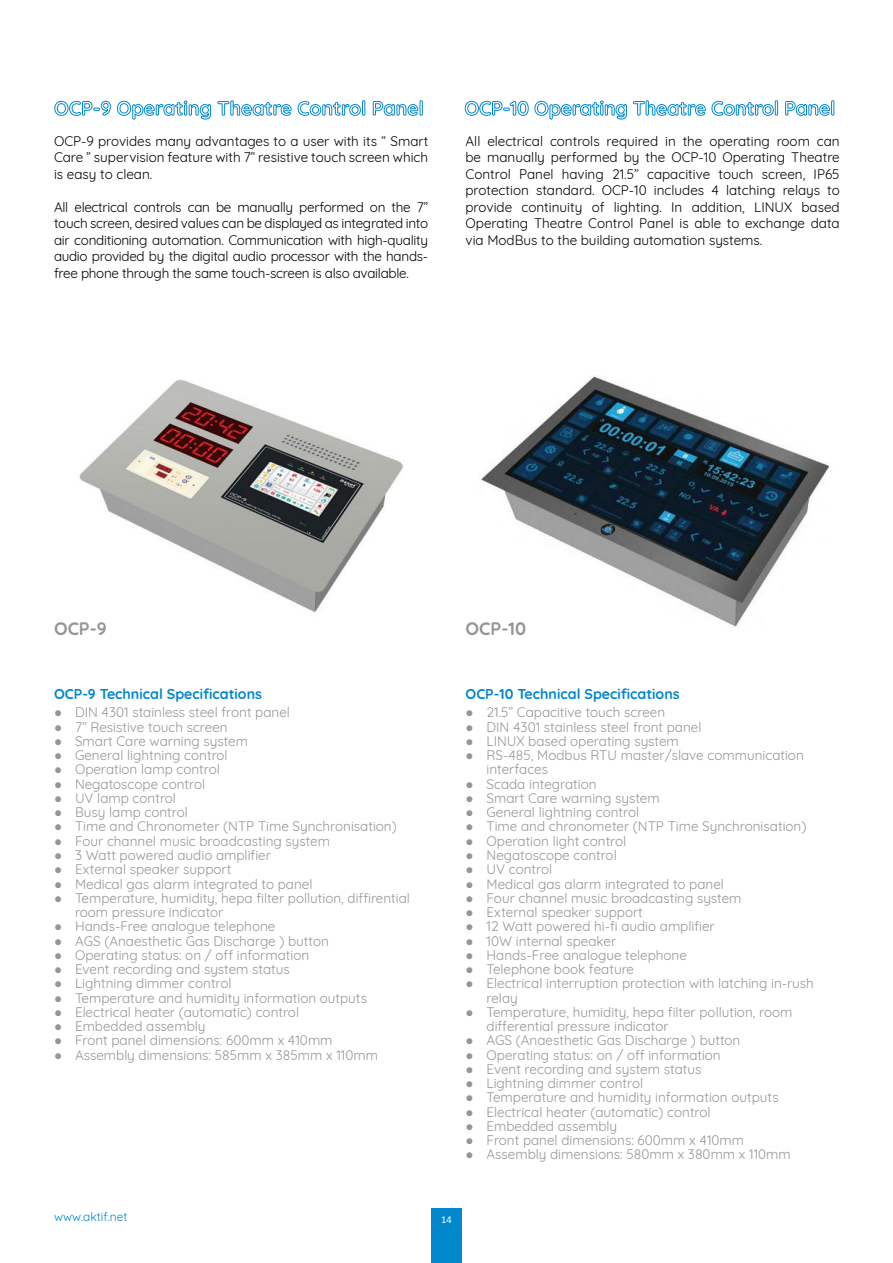
<style>
.page{position:relative;width:893px;height:1263px;background:#fff}
.page>*{position:absolute;margin:0;border:0;box-sizing:border-box;transform-origin:0 0}
.t1{font:700 18px "Quicksand";color:#939597}
.t2{font:700 14.25px "Quicksand";color:#0087cc}
.t3{font:13.5px/14.2px "Quicksand";color:#939597}
.t4{font:13.5px/16.5px "Quicksand";color:#000;text-align:justify}
.t5{font:12px "Quicksand";color:#0087cc}
.t6{font:10.5px "Calibri";color:#fff}
.s1{font-family:"Verdana"}
</style>
<div class="page">
<div style="left:431px;top:1209px;width:31px;height:54px;background:#0087cc"></div>
<img style="left:79px;top:379px;width:325px;height:234px">
<img style="left:481px;top:376px;width:349px;height:252px">
<svg style="left:54px;top:100px;width:57px;height:16px"></svg>
<svg style="left:117px;top:100px;width:94px;height:20px"></svg>
<svg style="left:217px;top:100px;width:149px;height:16px"></svg>
<svg style="left:372px;top:100px;width:51px;height:16px"></svg>
<svg style="left:464px;top:100px;width:315px;height:20px"></svg>
<svg style="left:785px;top:100px;width:50px;height:16px"></svg>
<p class="t4" style="left:54px;top:132px;width:376px">OCP-9 provides many advantages to a user with its “ Smart Care ” supervision feature with 7” resistive touch screen which is easy to clean.</p>
<p class="t4" style="left:54px;top:197px;width:376px">All electrical controls can be manually performed on the 7” touch screen, desired values can be displayed as integrated into air conditioning automation. Communication with high-quality audio provided by the digital audio processor with the hands&shy;free phone through the same touch-screen is also available.</p>
<p class="t4" style="left:465px;top:131px;width:376px">All electrical controls required in the operating room can be manually performed by the OCP-10 Operating Theatre Control Panel having 21.5” capacitive touch screen, IP65 protection standard. OCP-10 includes 4 latching relays to provide continuity of lighting. In addition, LINUX based Operating Theatre Control Panel is able to exchange data via ModBus to the building automation systems.</p>
<h1 class="t1" style="left:54px;top:614px;width:54px">OCP-9</h1>
<h1 class="t1" style="left:465px;top:614px;width:62px">OCP-10</h1>
<p class="t2" style="left:54px;top:682px;width:210px">OCP-9 Technical Specifications</p>
<p class="t3" style="left:54px;top:704px;width:237px"><span class="s1">●</span> DIN 4301 stainless steel front panel</p>
<p class="t3" style="left:54px;top:718px;width:175px"><span class="s1">●</span> 7” Resistive touch screen</p>
<p class="t3" style="left:54px;top:733px;width:196px"><span class="s1">●</span> Smart Care warning system</p>
<p class="t3" style="left:54px;top:747px;width:175px"><span class="s1">●</span> General lightning control</p>
<p class="t3" style="left:54px;top:761px;width:167px"><span class="s1">●</span> Operation lamp control</p>
<p class="t3" style="left:54px;top:775px;width:153px"><span class="s1">●</span> Negatoscope control</p>
<p class="t3" style="left:54px;top:790px;width:124px"><span class="s1">●</span> UV lamp control</p>
<p class="t3" style="left:54px;top:804px;width:135px"><span class="s1">●</span> Busy lamp control</p>
<p class="t3" style="left:54px;top:818px;width:344px"><span class="s1">●</span> Time and Chronometer (NTP Time Synchronisation)</p>
<p class="t3" style="left:54px;top:832px;width:278px"><span class="s1">●</span> Four channel music broadcasting system</p>
<p class="t3" style="left:54px;top:847px;width:218px"><span class="s1">●</span> 3 Watt powered audio amplifier</p>
<p class="t3" style="left:54px;top:861px;width:179px"><span class="s1">●</span> External speaker support</p>
<p class="t3" style="left:54px;top:875px;width:260px"><span class="s1">●</span> Medical gas alarm integrated to panel</p>
<p class="t3" style="left:75px;top:889px;width:336px;text-indent:-21px"><span class="s1">●</span> Temperature, humidity, hepa filter pollution, diffirential room pressure indicator</p>
<p class="t3" style="left:54px;top:918px;width:223px"><span class="s1">●</span> Hands-Free analogue telephone</p>
<p class="t3" style="left:54px;top:932px;width:276px"><span class="s1">●</span> AGS (Anaesthetic Gas Discharge ) button</p>
<p class="t3" style="left:54px;top:946px;width:257px"><span class="s1">●</span> Operating status: on / off information</p>
<p class="t3" style="left:54px;top:961px;width:237px"><span class="s1">●</span> Event recording and system status</p>
<p class="t3" style="left:54px;top:975px;width:179px"><span class="s1">●</span> Lightning dimmer control</p>
<p class="t3" style="left:54px;top:989px;width:315px"><span class="s1">●</span> Temperature and humidity information outputs</p>
<p class="t3" style="left:54px;top:1003px;width:247px"><span class="s1">●</span> Electrical heater (automatic) control</p>
<p class="t3" style="left:54px;top:1018px;width:153px"><span class="s1">●</span> Embedded assembly</p>
<p class="t3" style="left:54px;top:1032px;width:280px"><span class="s1">●</span> Front panel dimensions: 600mm x 410mm</p>
<p class="t3" style="left:54px;top:1046px;width:326px"><span class="s1">●</span> Assembly dimensions: 585mm x 385mm x 110mm</p>
<p class="t2" style="left:465px;top:682px;width:216px">OCP-10 Technical Specifications</p>
<p class="t3" style="left:465px;top:704px;width:201px"><span class="s1">●</span> 21.5” Capacitive touch screen</p>
<p class="t3" style="left:465px;top:718px;width:237px"><span class="s1">●</span> DIN 4301 stainless steel front panel</p>
<p class="t3" style="left:465px;top:733px;width:215px"><span class="s1">●</span> LINUX based operating system</p>
<p class="t3" style="left:486px;top:747px;width:319px;text-indent:-21px"><span class="s1">●</span> RS-485, Modbus RTU master/slave communication interfaces</p>
<p class="t3" style="left:465px;top:775px;width:133px"><span class="s1">●</span> Scada integration</p>
<p class="t3" style="left:465px;top:790px;width:196px"><span class="s1">●</span> Smart Care warning system</p>
<p class="t3" style="left:465px;top:804px;width:175px"><span class="s1">●</span> General lightning control</p>
<p class="t3" style="left:465px;top:818px;width:342px"><span class="s1">●</span> Time and chronometer (NTP Time Synchronisation)</p>
<p class="t3" style="left:465px;top:832px;width:162px"><span class="s1">●</span> Operation light control</p>
<p class="t3" style="left:465px;top:847px;width:153px"><span class="s1">●</span> Negatoscope control</p>
<p class="t3" style="left:465px;top:861px;width:88px"><span class="s1">●</span> UV control</p>
<p class="t3" style="left:465px;top:875px;width:260px"><span class="s1">●</span> Medical gas alarm integrated to panel</p>
<p class="t3" style="left:465px;top:889px;width:278px"><span class="s1">●</span> Four channel music broadcasting system</p>
<p class="t3" style="left:465px;top:904px;width:179px"><span class="s1">●</span> External speaker support</p>
<p class="t3" style="left:465px;top:918px;width:251px"><span class="s1">●</span> 12 Watt powered hi-fi audio amplifier</p>
<p class="t3" style="left:465px;top:932px;width:152px"><span class="s1">●</span> 10W internal speaker</p>
<p class="t3" style="left:465px;top:946px;width:223px"><span class="s1">●</span> Hands-Free analogue telephone</p>
<p class="t3" style="left:465px;top:961px;width:170px"><span class="s1">●</span> Telephone book feature</p>
<p class="t3" style="left:486px;top:975px;width:329px;text-indent:-21px"><span class="s1">●</span> Electrical interruption protection with latching in-rush relay</p>
<p class="t3" style="left:486px;top:1003px;width:307px;text-indent:-21px"><span class="s1">●</span> Temperature, humidity, hepa filter pollution, room differential pressure indicator</p>
<p class="t3" style="left:465px;top:1032px;width:276px"><span class="s1">●</span> AGS (Anaesthetic Gas Discharge ) button</p>
<p class="t3" style="left:465px;top:1046px;width:257px"><span class="s1">●</span> Operating status: on / off information</p>
<p class="t3" style="left:465px;top:1060px;width:237px"><span class="s1">●</span> Event recording and system status</p>
<p class="t3" style="left:465px;top:1075px;width:179px"><span class="s1">●</span> Lightning dimmer control</p>
<p class="t3" style="left:465px;top:1089px;width:315px"><span class="s1">●</span> Temperature and humidity information outputs</p>
<p class="t3" style="left:465px;top:1103px;width:247px"><span class="s1">●</span> Electrical heater (automatic) control</p>
<p class="t3" style="left:465px;top:1117px;width:153px"><span class="s1">●</span> Embedded assembly</p>
<p class="t3" style="left:465px;top:1132px;width:280px"><span class="s1">●</span> Front panel dimensions: 600mm x 410mm</p>
<p class="t3" style="left:465px;top:1146px;width:327px"><span class="s1">●</span> Assembly dimensions: 580mm x 380mm x 110mm</p>
<p class="t5" style="left:54px;top:1207px;width:75px">www.aktif.net</p>
<p class="t6" style="left:441px;top:1213px;width:12px">14</p>
</div>
